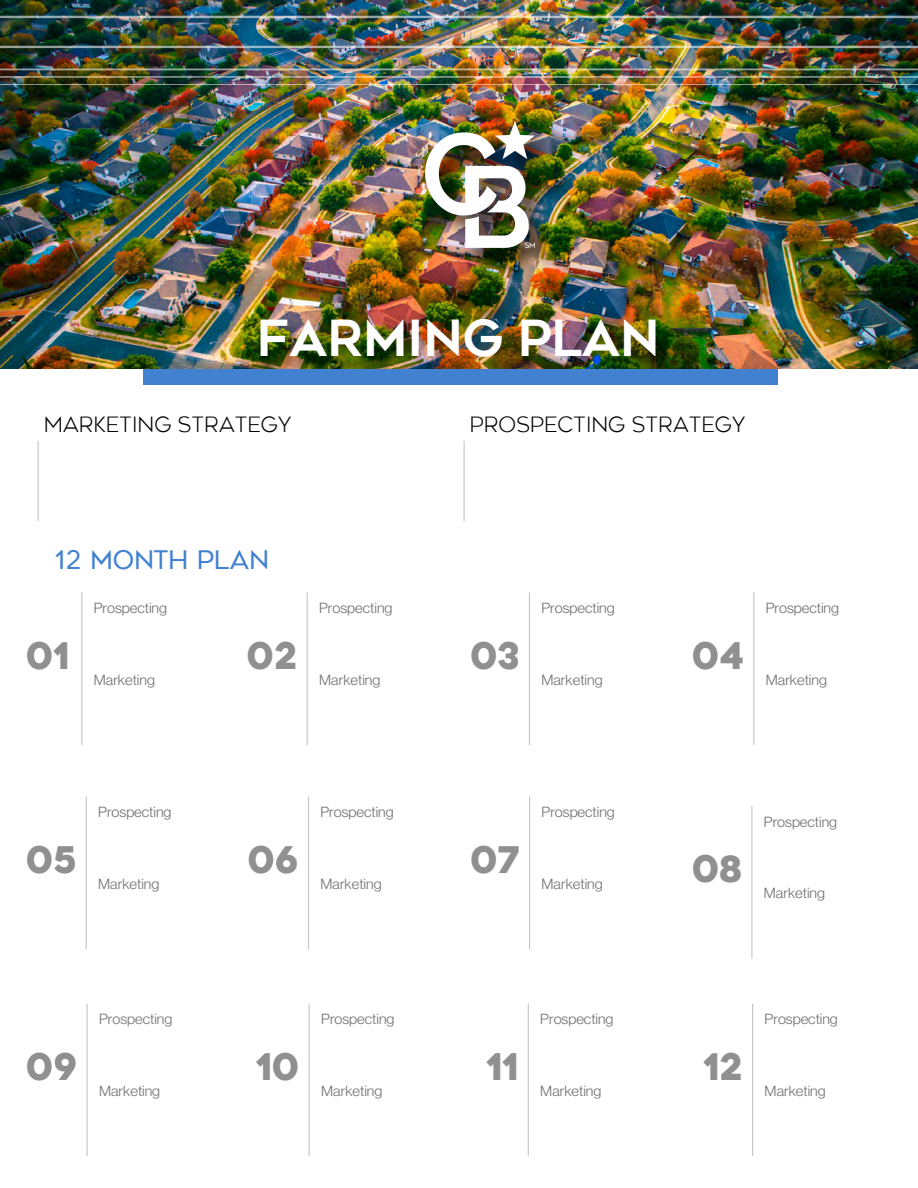
<style>
.page{position:relative;width:918px;height:1188px;background:#fff}
.page>*{position:absolute;margin:0;border:0;box-sizing:border-box;transform-origin:0 0}
.t1{font:700 49.5px "Geometos Neue";color:#fff}
.t2{font:800 36.6px "Geometos Neue";letter-spacing:-.01em;color:#909090}
.t3{font:25.5px "Geometos Neue";color:#4181d0}
.t4{font:300 21px "Geometos Neue";color:#000}
.t5{font:14.4px "N Haas Grotesk DS Pro 45 Lt";color:#717071;scale:1.04 1}
</style>
<div class="page">
<img style="left:0;top:0;width:918px;height:369px">
<div style="left:143px;top:369px;width:634px;height:16px;background:#4181d0"></div>
<hr style="left:0;top:46px;width:918px;height:2px;background:#fff">
<hr style="left:0;top:69px;width:918px;height:1px;background:#fff">
<hr style="left:0;top:76px;width:918px;height:2px;background:#fff">
<hr style="left:0;top:84px;width:918px;height:1px;background:#fff">
<img style="left:412px;top:110px;width:156px;height:170px">
<img style="left:426px;top:122px;width:109px;height:125px">
<hr style="left:81px;top:593px;width:1px;height:152px;background:#c5c5c5">
<hr style="left:307px;top:593px;width:1px;height:152px;background:#c5c5c5">
<hr style="left:529px;top:593px;width:1px;height:152px;background:#c5c5c5">
<hr style="left:753px;top:593px;width:1px;height:152px;background:#c5c5c5">
<hr style="left:86px;top:797px;width:1px;height:152px;background:#c5c5c5">
<hr style="left:308px;top:797px;width:1px;height:152px;background:#c5c5c5">
<hr style="left:529px;top:797px;width:1px;height:152px;background:#c5c5c5">
<hr style="left:751px;top:806px;width:1px;height:153px;background:#c5c5c5">
<hr style="left:87px;top:1004px;width:1px;height:152px;background:#c5c5c5">
<hr style="left:309px;top:1004px;width:1px;height:152px;background:#c5c5c5">
<hr style="left:528px;top:1004px;width:1px;height:152px;background:#c5c5c5">
<hr style="left:752px;top:1004px;width:1px;height:152px;background:#c5c5c5">
<hr style="left:464px;top:441px;width:1px;height:80px;background:#c5c5c5">
<hr style="left:38px;top:441px;width:1px;height:80px;background:#c5c5c5">
<hr style="left:0;top:16px;width:918px;height:2px;background:#fff">
<h1 class="t1" style="left:257px;top:309px;width:404px">FARMING PLAN</h1>
<h3 class="t4" style="left:44px;top:412px;width:249px">MARKETING STRATEGY</h3>
<h3 class="t4" style="left:470px;top:412px;width:277px">PROSPECTING STRATEGY</h3>
<h3 class="t3" style="left:54px;top:545px;width:216px">12 MONTH PLAN</h3>
<p class="t5" style="left:94px;top:600px;width:72px">Prospecting</p>
<p class="t5" style="left:319px;top:600px;width:72px">Prospecting</p>
<p class="t5" style="left:541px;top:600px;width:72px">Prospecting</p>
<p class="t5" style="left:766px;top:600px;width:72px">Prospecting</p>
<h2 class="t2" style="left:26px;top:634px;width:45px">01</h2>
<h2 class="t2" style="left:246px;top:634px;width:53px">02</h2>
<h2 class="t2" style="left:470px;top:634px;width:51px">03</h2>
<h2 class="t2" style="left:692px;top:634px;width:54px">04</h2>
<p class="t5" style="left:94px;top:671px;width:60px">Marketing</p>
<p class="t5" style="left:319px;top:671px;width:60px">Marketing</p>
<p class="t5" style="left:541px;top:671px;width:60px">Marketing</p>
<p class="t5" style="left:766px;top:671px;width:60px">Marketing</p>
<h2 class="t2" style="left:26px;top:838px;width:52px">05</h2>
<p class="t5" style="left:98px;top:804px;width:72px">Prospecting</p>
<p class="t5" style="left:98px;top:876px;width:60px">Marketing</p>
<h2 class="t2" style="left:26px;top:1045px;width:53px">09</h2>
<p class="t5" style="left:99px;top:1011px;width:72px">Prospecting</p>
<p class="t5" style="left:99px;top:1082px;width:60px">Marketing</p>
<h2 class="t2" style="left:247px;top:838px;width:53px">06</h2>
<p class="t5" style="left:321px;top:804px;width:72px">Prospecting</p>
<p class="t5" style="left:321px;top:876px;width:60px">Marketing</p>
<h2 class="t2" style="left:256px;top:1045px;width:45px">10</h2>
<p class="t5" style="left:321px;top:1011px;width:72px">Prospecting</p>
<p class="t5" style="left:321px;top:1082px;width:60px">Marketing</p>
<h2 class="t2" style="left:470px;top:838px;width:51px">07</h2>
<p class="t5" style="left:542px;top:804px;width:72px">Prospecting</p>
<p class="t5" style="left:542px;top:876px;width:60px">Marketing</p>
<h2 class="t2" style="left:486px;top:1045px;width:34px">11</h2>
<p class="t5" style="left:540px;top:1011px;width:72px">Prospecting</p>
<p class="t5" style="left:540px;top:1082px;width:60px">Marketing</p>
<h2 class="t2" style="left:692px;top:847px;width:52px">08</h2>
<p class="t5" style="left:764px;top:813px;width:72px">Prospecting</p>
<p class="t5" style="left:764px;top:885px;width:60px">Marketing</p>
<h2 class="t2" style="left:703px;top:1045px;width:41px">12</h2>
<p class="t5" style="left:765px;top:1011px;width:72px">Prospecting</p>
<p class="t5" style="left:765px;top:1082px;width:60px">Marketing</p>
</div>
